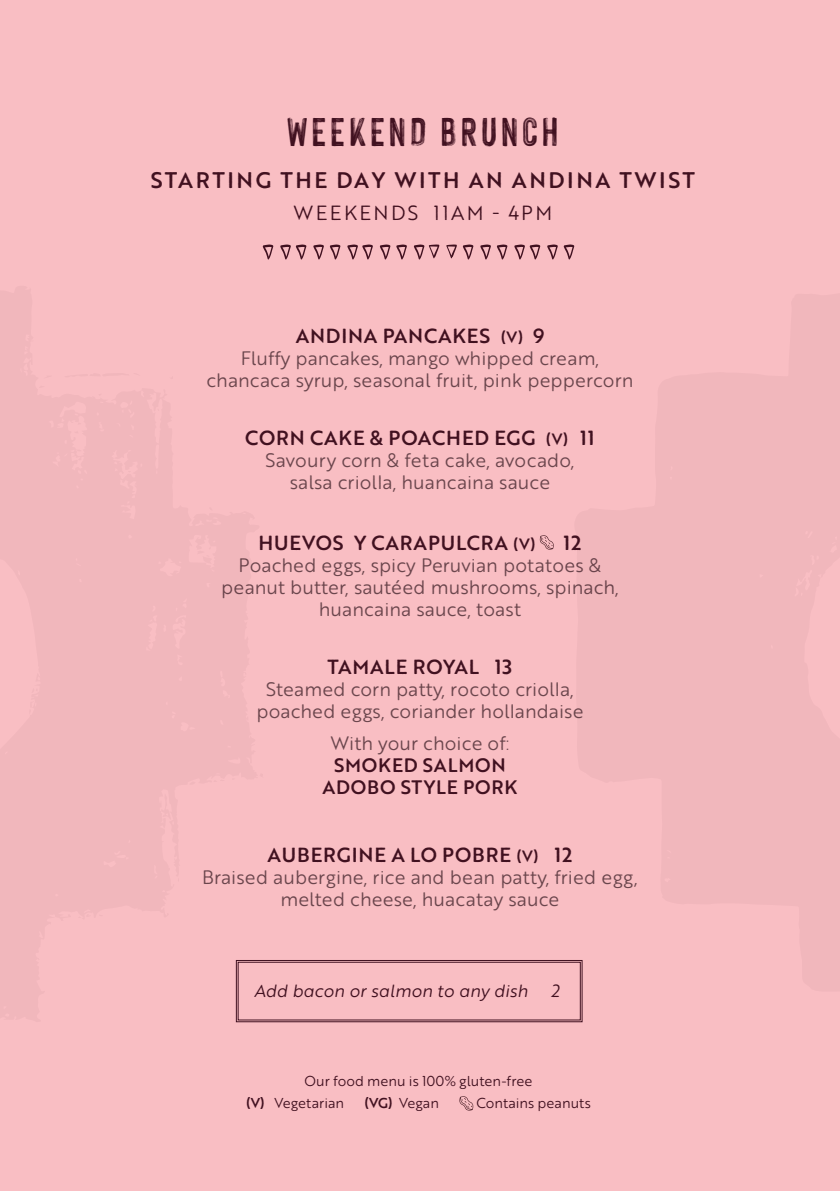
<style>
.page{position:relative;width:840px;height:1191px;background:#fff}
.page>*{position:absolute;margin:0;border:0;box-sizing:border-box;transform-origin:0 0}
.t1{font:44px "Hackney Personal Use Only";letter-spacing:.075em;color:#411120}
.t2{font:500 22px "Brother 1816 Printed";letter-spacing:.115em;color:#411120}
.t3{font:500 20px "Brother 1816 Printed";letter-spacing:.04em;color:#411120}
.t4{font:20px "Brother 1816 Printed";letter-spacing:.115em;color:#411120}
.t5{font:19px/22px "Brother 1816 Printed";color:#6b464d;text-align:center}
.t6{font:500 19px/22px "Brother 1816 Printed";letter-spacing:.04em;color:#411120;text-align:center}
.t7{font:italic 17.2px "Brother 1816 Printed";color:#411120}
.t8{font:14px/22px "Brother 1816 Printed";color:#411120}
.s1{font-size:16px}
.s2{font-weight:500}
</style>
<div class="page">
<div style="left:0;top:0;width:839px;height:1191px;background:#f9bec3"></div>
<svg style="left:539px;top:535px;width:14px;height:14px"></svg>
<svg style="left:459px;top:1096px;width:14px;height:14px"></svg>
<svg style="left:260px;top:960px;width:322px;height:62px"></svg>
<div style="left:237px;top:961px;width:343px;height:59px;border:1px solid #411120"></div>
<svg style="left:496px;top:244px;width:11px;height:16px"></svg>
<svg style="left:462px;top:244px;width:11px;height:16px"></svg>
<svg style="left:480px;top:244px;width:10px;height:16px"></svg>
<svg style="left:446px;top:244px;width:10px;height:15px"></svg>
<svg style="left:396px;top:244px;width:11px;height:16px"></svg>
<svg style="left:413px;top:244px;width:26px;height:16px"></svg>
<svg style="left:379px;top:244px;width:11px;height:16px"></svg>
<svg style="left:347px;top:244px;width:26px;height:16px"></svg>
<svg style="left:313px;top:244px;width:27px;height:16px"></svg>
<svg style="left:563px;top:244px;width:11px;height:15px"></svg>
<svg style="left:514px;top:244px;width:26px;height:16px"></svg>
<svg style="left:547px;top:244px;width:10px;height:15px"></svg>
<svg style="left:262px;top:244px;width:11px;height:16px"></svg>
<svg style="left:280px;top:244px;width:26px;height:16px"></svg>
<h1 class="t1" style="left:287px;top:105px;width:273px">WEEKEND BRUNCH</h1>
<p class="t2" style="left:151px;top:167px;width:545px">STARTING THE DAY WITH AN ANDINA TWIST</p>
<p class="t4" style="left:293px;top:205px;width:260px">WEEKENDS 11AM - 4PM</p>
<p class="t3" style="left:295px;top:324px;width:250px">ANDINA PANCAKES <span class="s1">(V)</span> 9</p>
<p class="t5" style="left:206px;top:349px;width:428px">Fluffy pancakes, mango whipped cream, chancaca syrup, seasonal fruit, pink peppercorn</p>
<p class="t3" style="left:245px;top:426px;width:351px">CORN CAKE &amp; POACHED EGG <span class="s1">(V)</span> 11</p>
<p class="t5" style="left:265px;top:451px;width:310px">Savoury corn &amp; feta cake, avocado, salsa criolla, huancaina sauce</p>
<p class="t3" style="left:258px;top:531px;width:279px">HUEVOS Y CARAPULCRA <span class="s1">(V)</span></p>
<p class="t3" style="left:563px;top:531px;width:20px">12</p>
<p class="t5" style="left:221px;top:555px;width:399px">Poached eggs, spicy Peruvian potatoes &amp; peanut butter, sautéed mushrooms, spinach, huancaina sauce, toast</p>
<p class="t3" style="left:327px;top:655px;width:186px">TAMALE ROYAL 13</p>
<p class="t5" style="left:256px;top:679px;width:328px">Steamed corn patty, rocoto criolla, poached eggs, coriander hollandaise</p>
<p class="t5" style="left:330px;top:733px;width:180px">With your choice of:</p>
<p class="t6" style="left:322px;top:754px;width:196px">SMOKED SALMON<br>ADOBO STYLE PORK</p>
<p class="t3" style="left:267px;top:843px;width:306px">AUBERGINE A LO POBRE <span class="s1">(V)</span> 12</p>
<p class="t5" style="left:202px;top:867px;width:437px">Braised aubergine, rice and bean patty, fried egg, melted cheese, huacatay sauce</p>
<p class="t7" style="left:254px;top:984px;width:275px">Add bacon or salmon to any dish</p>
<p class="t7" style="left:550px;top:984px;width:10px">2</p>
<p class="t8" style="left:246px;top:1070px;width:288px;text-indent:58px">Our food menu is 100% gluten-free <span class="s2">(V)</span> Vegetarian</p>
<p class="t8" style="left:364px;top:1092px;width:76px"><span class="s2">(VG)</span> Vegan</p>
<p class="t8" style="left:476px;top:1092px;width:116px">Contains peanuts</p>
</div>
